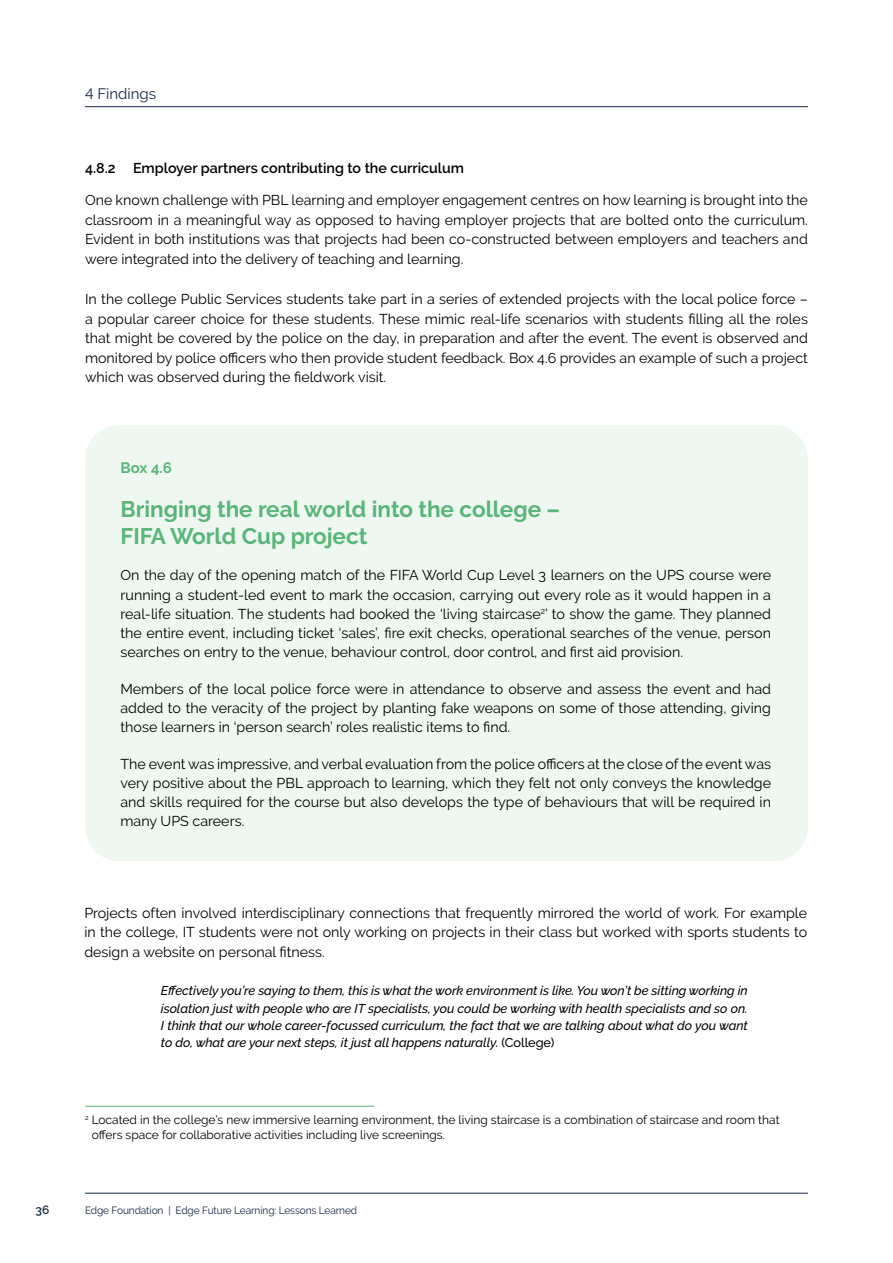
<style>
.page{position:relative;width:893px;height:1263px;background:#fff}
.page>*{position:absolute;margin:0;border:0;box-sizing:border-box;transform-origin:0 0}
.t1{font:700 22.5px/27px "Raleway";color:#5ab678}
.t2{font:15px "Raleway";color:#152944}
.t3{font:700 15px "Raleway";color:#5ab678}
.t4{font:14.25px/19.5px "Raleway";color:#000;text-align:justify}
.t5{font:600 14.25px "Raleway";color:#000}
.t6{font:italic 500 12.75px/17.2px "Raleway";letter-spacing:-.005em;color:#000;text-align:justify}
.t7{font:12px/15px "Raleway";color:#000}
.t8{font:600 12px "Raleway";color:#152944}
.t9{font:10.5px "Raleway";letter-spacing:-.01em;color:#152944}
.s1{font-style:normal}
</style>
<div class="page">
<hr style="left:85px;top:106px;width:723px;height:1px;background:#152944">
<hr style="left:85px;top:1193px;width:723px;height:1px;background:#152944">
<hr style="left:85px;top:1106px;width:289px;height:1px;background:#5ab678">
<div style="left:85px;top:425px;width:723px;height:436px;background:#eef8f1;border-radius:34px"></div>
<p class="t2" style="left:85px;top:85px;width:73px">4 Findings</p>
<p class="t5" style="left:85px;top:160px;width:380px">4.8.2 Employer partners contributing to the curriculum</p>
<p class="t4" style="left:85px;top:190px;width:724px">One known challenge with PBL learning and employer engagement centres on how learning is brought into the classroom in a meaningful way as opposed to having employer projects that are bolted onto the curriculum.<br>Evident in both institutions was that projects had been co-constructed between employers and teachers and were integrated into the delivery of teaching and learning.</p>
<p class="t4" style="left:85px;top:290px;width:724px">In the college Public Services students take part in a series of extended projects with the local police force – a popular career choice for these students. These mimic real-life scenarios with students filling all the roles that might be covered by the police on the day, in preparation and after the event. The event is observed and monitored by police officers who then provide student feedback. Box 4.6 provides an example of such a project which was observed during the fieldwork visit.</p>
<p class="t3" style="left:120px;top:459px;width:53px">Box 4.6</p>
<p class="t1" style="left:120px;top:496px;width:441px">Bringing the real world into the college –<br>FIFA World Cup project</p>
<p class="t4" style="left:120px;top:566px;width:652px">On the day of the opening match of the FIFA World Cup Level 3 learners on the UPS course were running a student-led event to mark the occasion, carrying out every role as it would happen in a real-life situation. The students had booked the ‘living staircase<sup>2</sup>’ to show the game. They planned the entire event, including ticket ‘sales’, fire exit checks, operational searches of the venue, person searches on entry to the venue, behaviour control, door control, and first aid provision.</p>
<p class="t4" style="left:120px;top:679px;width:652px">Members of the local police force were in attendance to observe and assess the event and had added to the veracity of the project by planting fake weapons on some of those attending, giving those learners in ‘person search’ roles realistic items to find.</p>
<p class="t4" style="left:120px;top:754px;width:652px">The event was impressive, and verbal evaluation from the police officers at the close of the event was very positive about the PBL approach to learning, which they felt not only conveys the knowledge and skills required for the course but also develops the type of behaviours that will be required in many UPS careers.</p>
<p class="t4" style="left:84px;top:903px;width:724px">Projects often involved interdisciplinary connections that frequently mirrored the world of work. For example in the college, IT students were not only working on projects in their class but worked with sports students to design a website on personal fitness.</p>
<p class="t6" style="left:161px;top:982px;width:588px">Effectively you’re saying to them, this is what the work environment is like. You won’t be sitting working in isolation just with people who are IT specialists, you could be working with health specialists and so on.<br>I think that our whole career-focussed curriculum, the fact that we are talking about what do you want to do, what are your next steps, it just all happens naturally. <span class="s1">(College)</span></p>
<p class="t7" style="left:92px;top:1112px;width:689px;text-indent:-7px"><sup>2</sup> Located in the college’s new immersive learning environment, the living staircase is a combination of staircase and room that offers space for collaborative activities including live screenings.</p>
<p class="t8" style="left:36px;top:1202px;width:15px">36</p>
<p class="t9" style="left:85px;top:1204px;width:274px">Edge Foundation | Edge Future Learning: Lessons Learned</p>
</div>
